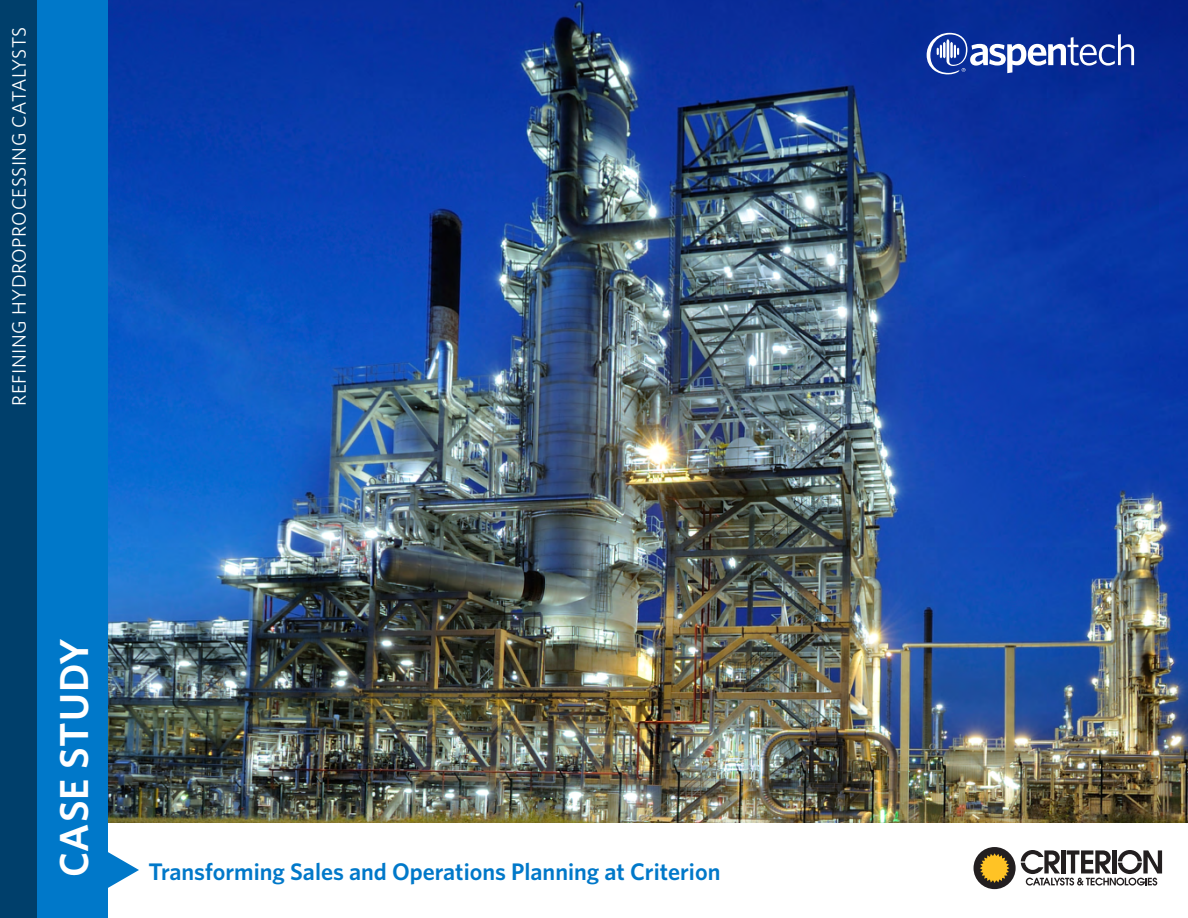
<style>
.page{position:relative;width:1188px;height:918px;background:#fff}
.page>*{position:absolute;margin:0;border:0;box-sizing:border-box;transform-origin:0 0}
.t1{font:600 40.5px "Whitney";letter-spacing:.025em;color:#fff}
.t2{font:600 24px "Whitney";color:#0078c9}
.t3{font:19.5px "Whitney";letter-spacing:.025em;color:#fff}
</style>
<div class="page">
<img style="left:139px;top:0;width:1049px;height:823px">
<svg style="left:38px;top:0;width:101px;height:918px;background:#0d72c0"></svg>
<div style="left:0;top:0;width:38px;height:918px;background:#003f6b"></div>
<svg style="left:927px;top:33px;width:207px;height:41px"></svg>
<div style="left:974px;top:847px;width:42px;height:42px;background:#231f20;border-radius:50%"></div>
<svg style="left:980px;top:853px;width:29px;height:30px"></svg>
<svg style="left:1021px;top:850px;width:141px;height:36px"></svg>
<p class="t3" style="left:6px;top:406px;width:380px;rotate:-90deg">REFINING HYDROPROCESSING CATALYSTS</p>
<h1 class="t1" style="left:47px;top:877px;width:241px;rotate:-90deg">CASE STUDY</h1>
<p class="t2" style="left:148px;top:856px;width:573px">Transforming Sales and Operations Planning at Criterion</p>
</div>
